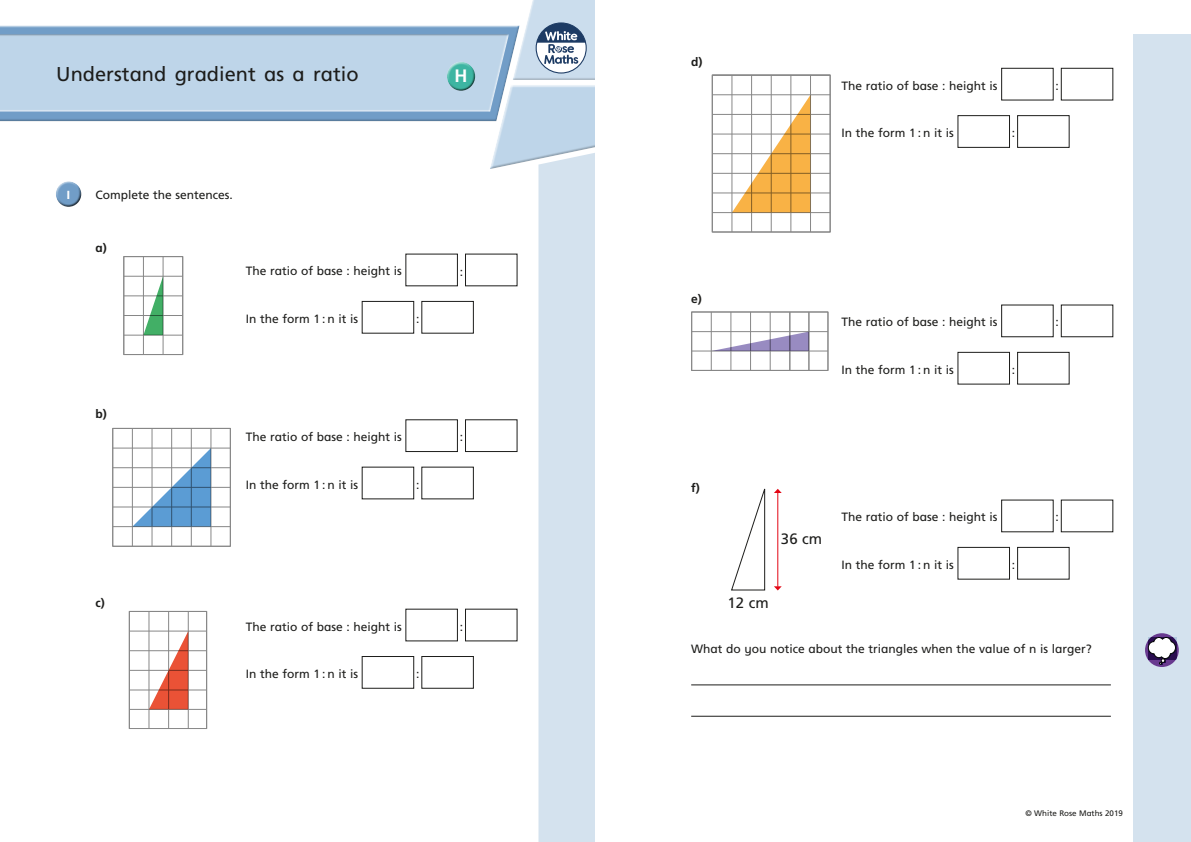
<style>
.page{position:relative;width:1191px;height:842px;background:#fff}
.page>*{position:absolute;margin:0;border:0;box-sizing:border-box;transform-origin:0 0}
.t1{font:20px "Frutiger Inf";color:#1d1d1b}
.t2{font:700 18px "Frutiger Inf";color:#fff}
.t3{font:15px "Frutiger Inf";color:#1d1d1b}
.t4{font:12px "Frutiger Inf";color:#1d1d1b}
.t5{font:700 12px "Frutiger Inf";color:#1d1d1b}
.t6{font:700 12px "Gill Infant";color:#fff}
.t7{font:8px "Frutiger Inf";color:#1d1d1b}
</style>
<div class="page">
<svg style="left:0;top:0;width:595px;height:169px"></svg>
<svg style="left:538px;top:144px;width:57px;height:698px;background:#d5e2ee"></svg>
<div style="left:56px;top:181px;width:26px;height:20px;background:#fff;opacity:.75"></div>
<div style="left:56px;top:185px;width:27px;height:23px;background:#1d1d1b;opacity:.75"></div>
<div style="left:362px;top:301px;width:52px;height:33px;border:1px solid #1d1d1b"></div>
<div style="left:421px;top:301px;width:53px;height:33px;border:1px solid #1d1d1b"></div>
<div style="left:405px;top:419px;width:53px;height:33px;border:1px solid #1d1d1b"></div>
<div style="left:465px;top:419px;width:52px;height:33px;border:1px solid #1d1d1b"></div>
<div style="left:362px;top:656px;width:52px;height:33px;border:1px solid #1d1d1b"></div>
<div style="left:421px;top:656px;width:53px;height:33px;border:1px solid #1d1d1b"></div>
<div style="left:1133px;top:34px;width:58px;height:808px;background:#d4e2ee"></div>
<hr style="left:691px;top:684px;width:419px;height:1px;background:#1d1d1b">
<hr style="left:691px;top:716px;width:419px;height:1px;background:#1d1d1b">
<div style="left:1001px;top:68px;width:52px;height:32px;border:1px solid #1d1d1b"></div>
<div style="left:1061px;top:68px;width:52px;height:32px;border:1px solid #1d1d1b"></div>
<div style="left:957px;top:115px;width:53px;height:33px;border:1px solid #1d1d1b"></div>
<div style="left:1017px;top:115px;width:52px;height:33px;border:1px solid #1d1d1b"></div>
<div style="left:1001px;top:305px;width:52px;height:32px;border:1px solid #1d1d1b"></div>
<div style="left:1061px;top:305px;width:52px;height:32px;border:1px solid #1d1d1b"></div>
<div style="left:957px;top:352px;width:53px;height:32px;border:1px solid #1d1d1b"></div>
<div style="left:1017px;top:352px;width:52px;height:32px;border:1px solid #1d1d1b"></div>
<div style="left:957px;top:547px;width:53px;height:32px;border:1px solid #1d1d1b"></div>
<div style="left:1017px;top:547px;width:52px;height:32px;border:1px solid #1d1d1b"></div>
<svg style="left:1145px;top:633px;width:33px;height:34px"></svg>
<svg style="left:1148px;top:637px;width:28px;height:28px"></svg>
<hr style="left:124px;top:276px;width:59px;height:1px;background:#878787">
<hr style="left:124px;top:295px;width:59px;height:1px;background:#878787">
<hr style="left:124px;top:315px;width:59px;height:1px;background:#878787">
<hr style="left:124px;top:335px;width:59px;height:1px;background:#878787">
<hr style="left:143px;top:257px;width:1px;height:98px;background:#878787">
<hr style="left:163px;top:257px;width:1px;height:98px;background:#878787">
<svg style="left:143px;top:276px;width:20px;height:59px"></svg>
<div style="left:123px;top:256px;width:60px;height:99px;border:1px solid #878787"></div>
<hr style="left:129px;top:631px;width:78px;height:1px;background:#878787">
<hr style="left:129px;top:650px;width:78px;height:1px;background:#878787">
<hr style="left:129px;top:670px;width:78px;height:1px;background:#878787">
<hr style="left:129px;top:689px;width:78px;height:1px;background:#878787">
<hr style="left:129px;top:709px;width:78px;height:1px;background:#878787">
<hr style="left:149px;top:611px;width:1px;height:117px;background:#878787">
<hr style="left:168px;top:611px;width:1px;height:117px;background:#878787">
<hr style="left:188px;top:611px;width:1px;height:117px;background:#878787">
<svg style="left:149px;top:631px;width:39px;height:78px"></svg>
<div style="left:129px;top:611px;width:78px;height:118px;border:1px solid #878787"></div>
<hr style="left:712px;top:94px;width:118px;height:1px;background:#878787">
<hr style="left:712px;top:114px;width:118px;height:1px;background:#878787">
<hr style="left:712px;top:134px;width:118px;height:1px;background:#878787">
<hr style="left:712px;top:153px;width:118px;height:1px;background:#878787">
<hr style="left:712px;top:173px;width:118px;height:1px;background:#878787">
<hr style="left:712px;top:193px;width:118px;height:1px;background:#878787">
<hr style="left:712px;top:212px;width:118px;height:1px;background:#878787">
<hr style="left:751px;top:75px;width:1px;height:157px;background:#878787">
<hr style="left:731px;top:75px;width:1px;height:157px;background:#878787">
<hr style="left:771px;top:75px;width:1px;height:157px;background:#878787">
<hr style="left:790px;top:75px;width:1px;height:157px;background:#878787">
<hr style="left:810px;top:75px;width:1px;height:157px;background:#878787">
<svg style="left:732px;top:95px;width:78px;height:118px"></svg>
<div style="left:711px;top:75px;width:119px;height:158px;border:1px solid #878787"></div>
<hr style="left:691px;top:331px;width:137px;height:1px;background:#878787">
<hr style="left:691px;top:351px;width:137px;height:1px;background:#878787">
<hr style="left:711px;top:312px;width:1px;height:58px;background:#878787">
<hr style="left:730px;top:312px;width:1px;height:58px;background:#878787">
<hr style="left:750px;top:312px;width:1px;height:58px;background:#878787">
<hr style="left:769px;top:312px;width:1px;height:58px;background:#878787">
<hr style="left:789px;top:312px;width:1px;height:58px;background:#878787">
<hr style="left:808px;top:312px;width:1px;height:58px;background:#878787">
<svg style="left:711px;top:332px;width:98px;height:19px"></svg>
<div style="left:691px;top:312px;width:137px;height:59px;border:1px solid #878787"></div>
<hr style="left:113px;top:448px;width:117px;height:1px;background:#878787">
<hr style="left:113px;top:467px;width:117px;height:1px;background:#878787">
<hr style="left:113px;top:487px;width:117px;height:1px;background:#878787">
<hr style="left:113px;top:507px;width:117px;height:1px;background:#878787">
<hr style="left:113px;top:526px;width:117px;height:1px;background:#878787">
<hr style="left:132px;top:428px;width:1px;height:118px;background:#878787">
<hr style="left:152px;top:428px;width:1px;height:118px;background:#878787">
<hr style="left:171px;top:428px;width:1px;height:118px;background:#878787">
<hr style="left:191px;top:428px;width:1px;height:118px;background:#878787">
<hr style="left:210px;top:428px;width:1px;height:118px;background:#878787">
<svg style="left:132px;top:448px;width:79px;height:79px"></svg>
<div style="left:112px;top:428px;width:119px;height:119px;border:1px solid #878787"></div>
<svg style="left:731px;top:488px;width:34px;height:103px"></svg>
<hr style="left:777px;top:492px;width:1px;height:95px;background:#e30614">
<svg style="left:774px;top:489px;width:7px;height:4px"></svg>
<svg style="left:774px;top:586px;width:7px;height:4px"></svg>
<div style="left:447px;top:61px;width:28px;height:23px;background:#fff;opacity:.75"></div>
<div style="left:447px;top:66px;width:30px;height:26px;background:#1d1d1b;opacity:.75"></div>
<h1 class="t1" style="left:56px;top:62px;width:304px">Understand gradient as a ratio</h1>
<p class="t6" style="left:65px;top:187px;width:8px">1</p>
<p class="t4" style="left:95px;top:188px;width:139px">Complete the sentences.</p>
<p class="t5" style="left:95px;top:241px;width:13px">a)</p>
<h2 class="t2" style="left:454px;top:65px;width:14px">H</h2>
<p class="t5" style="left:95px;top:406px;width:13px">b)</p>
<p class="t5" style="left:95px;top:596px;width:11px">c)</p>
<p class="t4" style="left:246px;top:264px;width:158px">The ratio of base : height is</p>
<p class="t4" style="left:460px;top:264px;width:5px">:</p>
<p class="t4" style="left:246px;top:312px;width:114px">In the form 1 : n it is</p>
<p class="t4" style="left:416px;top:312px;width:5px">:</p>
<p class="t4" style="left:246px;top:430px;width:158px">The ratio of base : height is</p>
<p class="t4" style="left:460px;top:430px;width:5px">:</p>
<p class="t4" style="left:246px;top:477px;width:114px">In the form 1 : n it is</p>
<p class="t4" style="left:416px;top:477px;width:5px">:</p>
<p class="t4" style="left:246px;top:619px;width:158px">The ratio of base : height is</p>
<p class="t4" style="left:460px;top:619px;width:5px">:</p>
<p class="t4" style="left:246px;top:667px;width:114px">In the form 1 : n it is</p>
<p class="t4" style="left:416px;top:667px;width:5px">:</p>
<p class="t5" style="left:691px;top:55px;width:13px">d)</p>
<p class="t4" style="left:841px;top:78px;width:158px">The ratio of base : height is</p>
<p class="t4" style="left:1055px;top:78px;width:5px">:</p>
<p class="t4" style="left:841px;top:126px;width:114px">In the form 1 : n it is</p>
<p class="t4" style="left:1012px;top:126px;width:5px">:</p>
<p class="t5" style="left:691px;top:292px;width:12px">e)</p>
<p class="t4" style="left:841px;top:315px;width:158px">The ratio of base : height is</p>
<p class="t4" style="left:1055px;top:315px;width:5px">:</p>
<p class="t4" style="left:841px;top:363px;width:114px">In the form 1 : n it is</p>
<p class="t4" style="left:1012px;top:363px;width:5px">:</p>
<p class="t5" style="left:691px;top:481px;width:10px">f)</p>
<p class="t3" style="left:781px;top:530px;width:43px">36 cm</p>
<p class="t3" style="left:727px;top:594px;width:43px">12 cm</p>
<p class="t4" style="left:841px;top:510px;width:158px">The ratio of base : height is</p>
<p class="t4" style="left:1055px;top:510px;width:5px">:</p>
<p class="t4" style="left:841px;top:558px;width:114px">In the form 1 : n it is</p>
<p class="t4" style="left:1012px;top:558px;width:5px">:</p>
<p class="t4" style="left:691px;top:642px;width:402px">What do you notice about the triangles when the value of n is larger?</p>
<p class="t7" style="left:1025px;top:809px;width:99px">© White Rose Maths 2019</p>
</div>
